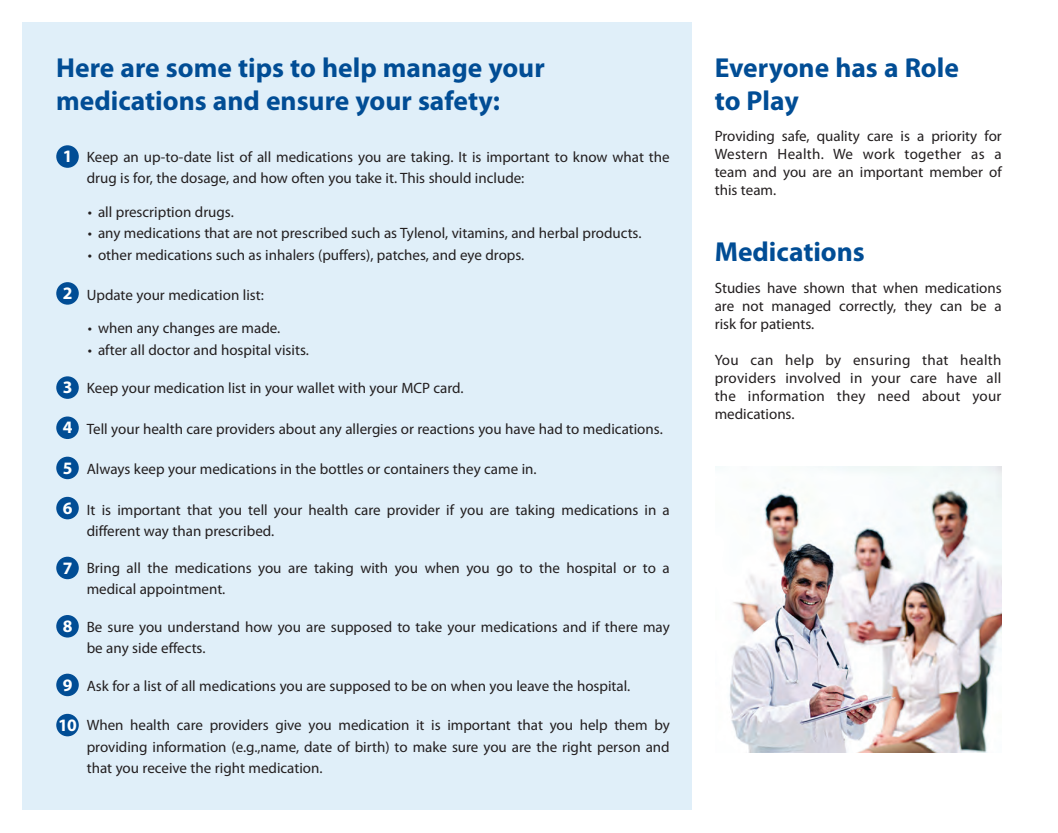
<style>
.page{position:relative;width:1058px;height:833px;background:#fff}
.page>*{position:absolute;margin:0;border:0;box-sizing:border-box;transform-origin:0 0}
.t1{font:700 27.5px/33px "Myriad Pro";color:#014d95}
.t2{font:700 17.5px "Myriad Pro";color:#fff}
.t3{font:15px/18px "Myriad Pro";color:#231f20;text-align:justify}
</style>
<div class="page">
<div style="left:23px;top:22px;width:669px;height:788px;background:#e0eff9"></div>
<img style="left:715px;top:466px;width:286px;height:286px">
<div style="left:56px;top:145px;width:23px;height:23px;background:#014d95;border-radius:50%"></div>
<div style="left:56px;top:282px;width:23px;height:22px;background:#014d95;border-radius:50%"></div>
<div style="left:56px;top:376px;width:23px;height:23px;background:#014d95;border-radius:50%"></div>
<div style="left:56px;top:416px;width:23px;height:23px;background:#014d95;border-radius:50%"></div>
<div style="left:56px;top:456px;width:23px;height:23px;background:#014d95;border-radius:50%"></div>
<div style="left:56px;top:497px;width:23px;height:22px;background:#014d95;border-radius:50%"></div>
<div style="left:56px;top:556px;width:23px;height:23px;background:#014d95;border-radius:50%"></div>
<div style="left:56px;top:713px;width:23px;height:23px;background:#014d95;border-radius:50%"></div>
<div style="left:56px;top:615px;width:23px;height:22px;background:#014d95;border-radius:50%"></div>
<div style="left:56px;top:673px;width:23px;height:23px;background:#014d95;border-radius:50%"></div>
<h1 class="t1" style="left:56px;top:53px;width:490px">Here are some tips to help manage your medications and ensure your safety:</h1>
<h1 class="t1" style="left:714px;top:53px;width:246px">Everyone has a Role to Play</h1>
<p class="t3" style="left:714px;top:128px;width:288px">Providing safe, quality care is a priority for Western Health. We work together as a team and you are an important member of this team.</p>
<p class="t2" style="left:63px;top:150px;width:11px">1</p>
<p class="t3" style="left:87px;top:148px;width:584px;line-height:21.2px">Keep an up-to-date list of all medications you are taking. It is important to know what the drug is for, the dosage, and how often you take it. This should include:</p>
<p class="t3" style="left:88px;top:204px;width:147px">• all prescription drugs.</p>
<p class="t3" style="left:88px;top:225px;width:555px">• any medications that are not prescribed such as Tylenol, vitamins, and herbal products.</p>
<p class="t3" style="left:88px;top:247px;width:438px">• other medications such as inhalers (puffers), patches, and eye drops.</p>
<p class="t3" style="left:87px;top:287px;width:179px">Update your medication list:</p>
<p class="t3" style="left:88px;top:320px;width:194px">• when any changes are made.</p>
<p class="t3" style="left:88px;top:342px;width:223px">• after all doctor and hospital visits.</p>
<p class="t3" style="left:87px;top:380px;width:378px">Keep your medication list in your wallet with your MCP card.</p>
<p class="t3" style="left:87px;top:421px;width:577px">Tell your health care providers about any allergies or reactions you have had to medications.</p>
<p class="t3" style="left:87px;top:461px;width:451px">Always keep your medications in the bottles or containers they came in.</p>
<h1 class="t1" style="left:714px;top:237px;width:152px">Medications</h1>
<p class="t3" style="left:714px;top:280px;width:288px">Studies have shown that when medications are not managed correctly, they can be a risk for patients.</p>
<p class="t3" style="left:714px;top:352px;width:288px">You can help by ensuring that health providers involved in your care have all the information they need about your medications.</p>
<p class="t2" style="left:63px;top:286px;width:11px">2</p>
<p class="t2" style="left:63px;top:381px;width:11px">3</p>
<p class="t2" style="left:63px;top:421px;width:11px">4</p>
<p class="t2" style="left:63px;top:461px;width:11px">5</p>
<p class="t2" style="left:63px;top:501px;width:11px">6</p>
<p class="t3" style="left:87px;top:500px;width:584px;line-height:21.2px">It is important that you tell your health care provider if you are taking medications in a different way than prescribed.</p>
<p class="t3" style="left:87px;top:558px;width:584px;line-height:21.2px">Bring all the medications you are taking with you when you go to the hospital or to a medical appointment.</p>
<p class="t3" style="left:87px;top:617px;width:584px;line-height:21.2px">Be sure you understand how you are supposed to take your medications and if there may be any side effects.</p>
<p class="t2" style="left:63px;top:561px;width:11px">7</p>
<p class="t2" style="left:63px;top:619px;width:11px">8</p>
<p class="t2" style="left:63px;top:678px;width:11px">9</p>
<p class="t2" style="left:58px;top:718px;width:20px">10</p>
<p class="t3" style="left:87px;top:678px;width:545px">Ask for a list of all medications you are supposed to be on when you leave the hospital.</p>
<p class="t3" style="left:87px;top:715px;width:584px;line-height:21.2px">When health care providers give you medication it is important that you help them by providing information (e.g.,name, date of birth) to make sure you are the right person and that you receive the right medication.</p>
</div>
